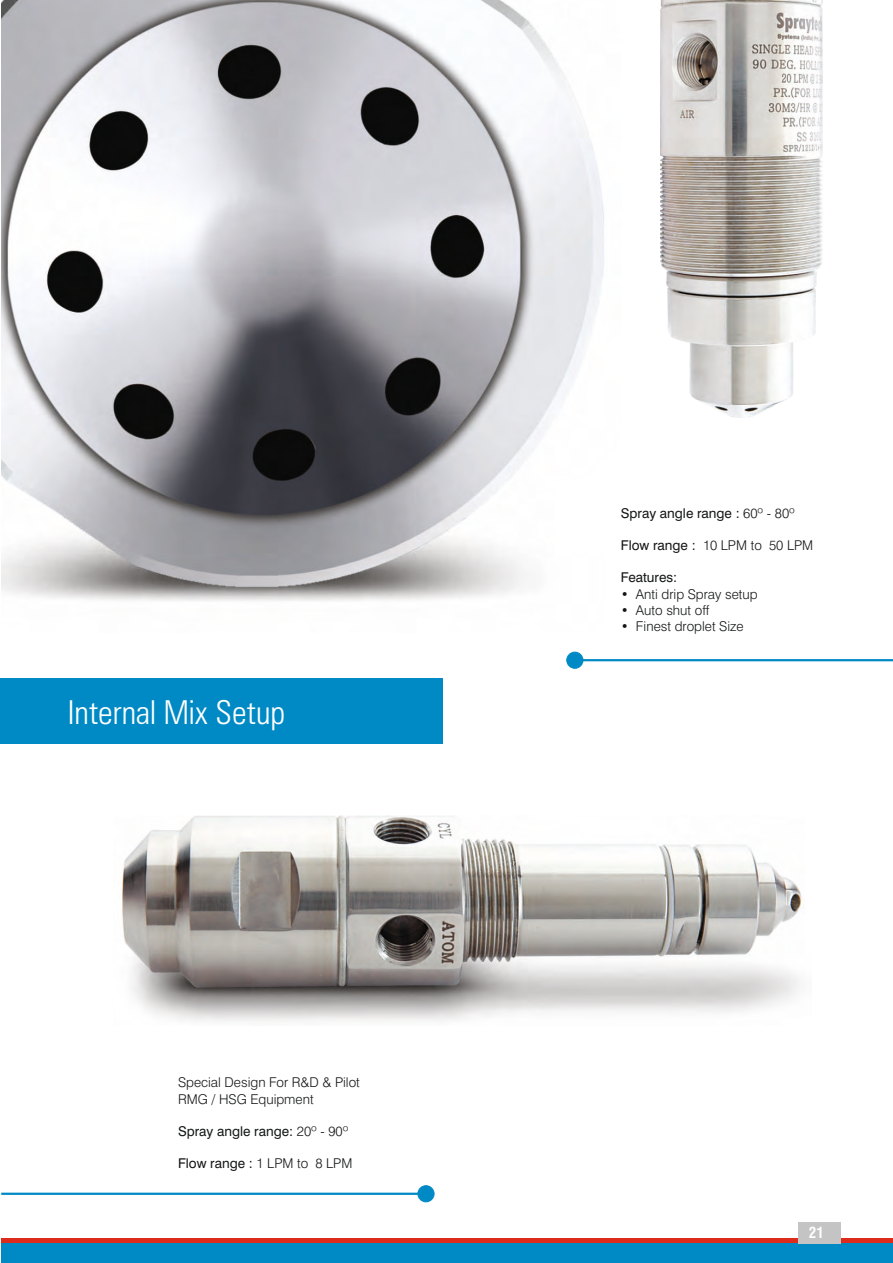
<style>
.page{position:relative;width:893px;height:1263px;background:#fff}
.page>*{position:absolute;margin:0;border:0;box-sizing:border-box;transform-origin:0 0}
.t1{font:300 condensed 33px "Zurich BT";color:#fff}
.t2{font:700 condensed 15px "Swiss 721 BT";color:#fff}
.t3{font:300 13.5px/16.2px "Swiss 721 BT";color:#151616}
.t4{font:13.5px "Swiss 721 BT";color:#151616}
.s1{font-weight:300}
.s2{font-weight:400}
</style>
<div class="page">
<img style="left:1px;top:0;width:603px;height:601px">
<img style="left:661px;top:0;width:162px;height:418px">
<div style="left:1px;top:1238px;width:892px;height:5px;background:#dd2b1c"></div>
<div style="left:1px;top:1243px;width:892px;height:20px;background:#008ac5"></div>
<img style="left:122px;top:816px;width:680px;height:205px">
<hr style="left:1px;top:1193px;width:433px;height:2px;background:#008ac5">
<div style="left:418px;top:1185px;width:16px;height:17px;background:#008ac5;border:1px solid #008ac5;border-radius:50%"></div>
<div style="left:0;top:678px;width:442px;height:65px;background:#008ac5"></div>
<hr style="left:567px;top:659px;width:326px;height:2px;background:#008ac5">
<div style="left:567px;top:652px;width:16px;height:16px;background:#008ac5;border:1px solid #008ac5;border-radius:50%"></div>
<div style="left:798px;top:1222px;width:43px;height:21px;background:#c4c4c5"></div>
<h1 class="t1" style="left:68px;top:698px;width:219px">Internal Mix Setup</h1>
<p class="t3" style="left:178px;top:1076px;width:183px">Special Design For R&amp;D &amp; Pilot<br>RMG / HSG Equipment</p>
<p class="t4" style="left:178px;top:1125px;width:172px">Spray angle range: <span class="s1">20º - 90º</span></p>
<p class="t4" style="left:178px;top:1158px;width:176px">Flow range : <span class="s1">1 LPM to 8 LPM</span></p>
<p class="t4" style="left:621px;top:507px;width:176px">Spray angle range : <span class="s1">60º - 80º</span></p>
<p class="t3" style="left:621px;top:538px;width:194px"><span class="s2">Flow range :</span> 10 LPM to 50 LPM</p>
<p class="t4" style="left:621px;top:572px;width:58px">Features:</p>
<p class="t3" style="left:621px;top:587px;width:138px">• Anti drip Spray setup</p>
<p class="t3" style="left:621px;top:603px;width:90px">• Auto shut off</p>
<p class="t3" style="left:621px;top:619px;width:124px">• Finest droplet Size</p>
<p class="t2" style="left:809px;top:1227px;width:16px">21</p>
</div>
